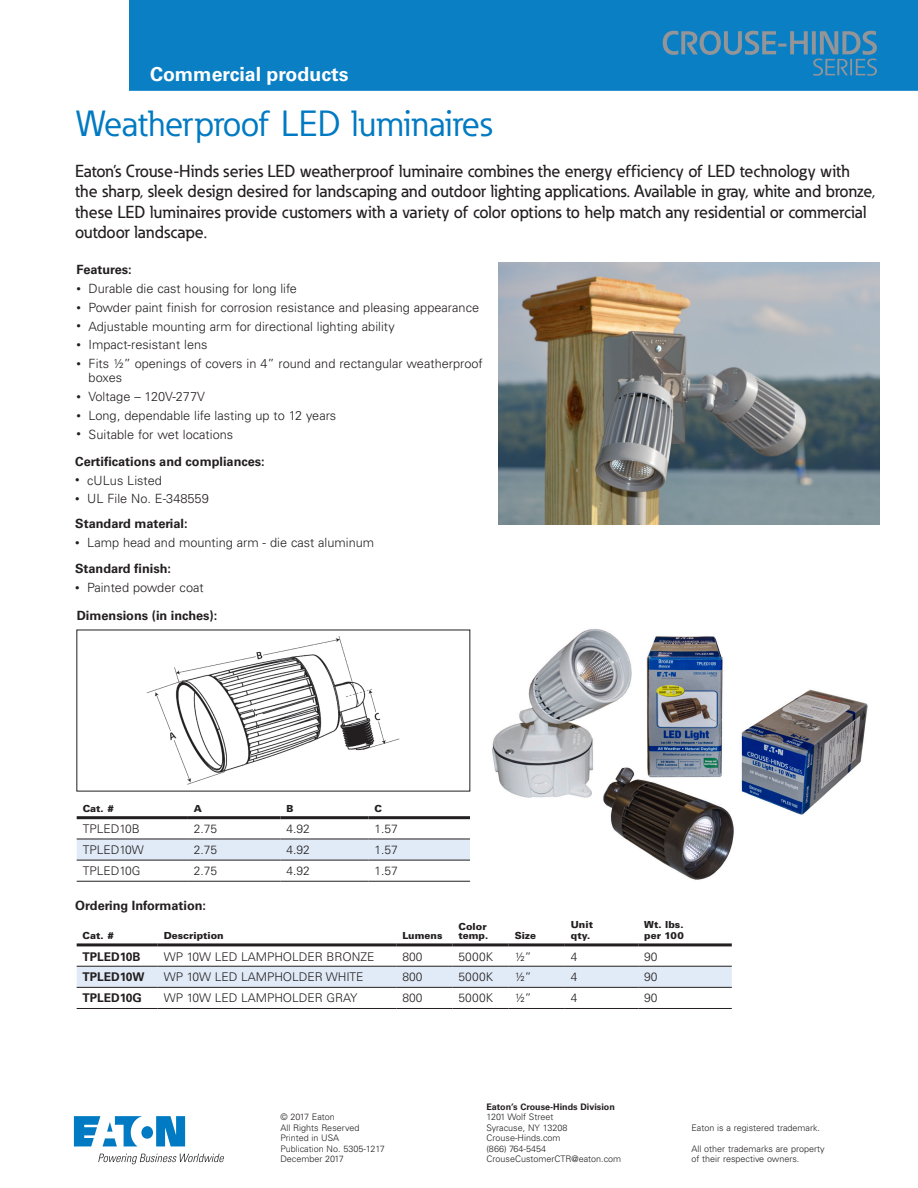
<style>
.page{position:relative;width:918px;height:1188px;background:#fff}
.page>*{position:absolute;margin:0;border:0;box-sizing:border-box;transform-origin:0 0}
._01_Overview__11_5_p{font:36px "Eaton";letter-spacing:-.005em;color:#007ac2}
.SubjectTitle{font:700 19.5px "Univers LT Std";color:#fff}
._01_Overview__11_5_p-2{font:500 17.25px/20.2px "Eaton";color:#231f20}
.t1{font:300 12.75px/14.2px "Univers LT Std";color:#231f20}
._02_Body_Head__8_5_p{font:700 12.75px "Univers LT Std";color:#231f20}
.Overview{font:300 12px "Univers LT Std";color:#231f20}
.t2{font:700 12px "Univers LT Std";color:#231f20}
.Overview-2{font:900 9.75px/11.2px "Univers LT Std";color:#231f20}
._09_Backpage_Body{font:300 9px/10.5px "Univers LT Std";color:#231f20}
._09_Backpage_Body-2{font:700 9px "Univers LT Std";color:#231f20}
.s1{font-size:9px}
</style>
<div class="page">
<div style="left:129px;top:0;width:789px;height:91px;background:#0a7fc4"></div>
<svg style="left:663px;top:31px;width:214px;height:45px"></svg>
<svg style="left:74px;top:1116px;width:111px;height:30px"></svg>
<svg style="left:98px;top:1154px;width:126px;height:10px"></svg>
<div style="left:77px;top:967px;width:655px;height:20px;background:#e1ebf7"></div>
<hr style="left:77px;top:943px;width:81px;height:3px;background:#231f20">
<hr style="left:158px;top:943px;width:238px;height:3px;background:#231f20">
<hr style="left:396px;top:943px;width:57px;height:3px;background:#231f20">
<hr style="left:453px;top:943px;width:56px;height:3px;background:#231f20">
<hr style="left:509px;top:943px;width:56px;height:3px;background:#231f20">
<hr style="left:565px;top:943px;width:73px;height:3px;background:#231f20">
<hr style="left:638px;top:943px;width:94px;height:3px;background:#231f20">
<hr style="left:77px;top:966px;width:81px;height:1px;background:#231f20">
<hr style="left:158px;top:966px;width:238px;height:1px;background:#231f20">
<hr style="left:396px;top:966px;width:57px;height:1px;background:#231f20">
<hr style="left:453px;top:966px;width:56px;height:1px;background:#231f20">
<hr style="left:509px;top:966px;width:56px;height:1px;background:#231f20">
<hr style="left:565px;top:966px;width:73px;height:1px;background:#231f20">
<hr style="left:638px;top:966px;width:94px;height:1px;background:#231f20">
<hr style="left:77px;top:987px;width:81px;height:1px;background:#231f20">
<hr style="left:158px;top:987px;width:238px;height:1px;background:#231f20">
<hr style="left:396px;top:987px;width:57px;height:1px;background:#231f20">
<hr style="left:453px;top:987px;width:56px;height:1px;background:#231f20">
<hr style="left:509px;top:987px;width:56px;height:1px;background:#231f20">
<hr style="left:565px;top:987px;width:73px;height:1px;background:#231f20">
<hr style="left:638px;top:987px;width:94px;height:1px;background:#231f20">
<hr style="left:77px;top:1008px;width:81px;height:1px;background:#231f20">
<hr style="left:158px;top:1008px;width:238px;height:1px;background:#231f20">
<hr style="left:396px;top:1008px;width:57px;height:1px;background:#231f20">
<hr style="left:453px;top:1008px;width:56px;height:1px;background:#231f20">
<hr style="left:509px;top:1008px;width:56px;height:1px;background:#231f20">
<hr style="left:565px;top:1008px;width:73px;height:1px;background:#231f20">
<hr style="left:638px;top:1008px;width:94px;height:1px;background:#231f20">
<img style="left:499px;top:262px;width:380px;height:262px">
<div style="left:77px;top:840px;width:393px;height:20px;background:#e1ebf7"></div>
<hr style="left:77px;top:816px;width:111px;height:3px;background:#231f20">
<hr style="left:188px;top:816px;width:92px;height:3px;background:#231f20">
<hr style="left:280px;top:816px;width:88px;height:3px;background:#231f20">
<hr style="left:368px;top:816px;width:102px;height:3px;background:#231f20">
<hr style="left:77px;top:839px;width:111px;height:1px;background:#231f20">
<hr style="left:188px;top:839px;width:92px;height:1px;background:#231f20">
<hr style="left:280px;top:839px;width:88px;height:1px;background:#231f20">
<hr style="left:368px;top:839px;width:102px;height:1px;background:#231f20">
<hr style="left:77px;top:860px;width:111px;height:1px;background:#231f20">
<hr style="left:188px;top:860px;width:92px;height:1px;background:#231f20">
<hr style="left:280px;top:860px;width:88px;height:1px;background:#231f20">
<hr style="left:368px;top:860px;width:102px;height:1px;background:#231f20">
<hr style="left:77px;top:881px;width:111px;height:1px;background:#231f20">
<hr style="left:188px;top:881px;width:92px;height:1px;background:#231f20">
<hr style="left:280px;top:881px;width:88px;height:1px;background:#231f20">
<hr style="left:368px;top:881px;width:102px;height:1px;background:#231f20">
<img style="left:492px;top:629px;width:376px;height:251px">
<img style="left:146px;top:636px;width:254px;height:149px">
<p class="SubjectTitle" style="left:150px;top:63px;width:200px">Commercial products</p>
<p class="_01_Overview__11_5_p" style="left:75px;top:100px;width:419px">Weatherproof LED luminaires</p>
<p class="_01_Overview__11_5_p-2" style="left:75px;top:161px;width:802px">Eaton’s Crouse-Hinds series LED weatherproof luminaire combines the energy efficiency of LED technology with the sharp, sleek design desired for landscaping and outdoor lighting applications. Available in gray, white and bronze, these LED luminaires provide customers with a variety of color options to help match any residential or commercial outdoor landscape.</p>
<p class="_02_Body_Head__8_5_p" style="left:77px;top:262px;width:57px">Features:</p>
<p class="t1" style="left:77px;top:281px;width:222px"><span class="s1">•</span> Durable die cast housing for long life</p>
<p class="t1" style="left:77px;top:300px;width:404px"><span class="s1">•</span> Powder paint finish for corrosion resistance and pleasing appearance</p>
<p class="t1" style="left:77px;top:319px;width:320px"><span class="s1">•</span> Adjustable mounting arm for directional lighting ability</p>
<p class="t1" style="left:77px;top:338px;width:132px"><span class="s1">•</span> Impact-resistant lens</p>
<p class="t1" style="left:89px;top:356px;width:396px;text-indent:-12px"><span class="s1">•</span> Fits 1/2” openings of covers in 4” round and rectangular weatherproof boxes</p>
<p class="t1" style="left:77px;top:389px;width:130px"><span class="s1">•</span> Voltage – 120V-277V</p>
<p class="t1" style="left:77px;top:408px;width:261px"><span class="s1">•</span> Long, dependable life lasting up to 12 years</p>
<p class="t1" style="left:77px;top:427px;width:158px"><span class="s1">•</span> Suitable for wet locations</p>
<p class="_02_Body_Head__8_5_p" style="left:75px;top:454px;width:191px">Certifications and compliances:</p>
<p class="t1" style="left:75px;top:473px;width:88px"><span class="s1">•</span> cULus Listed</p>
<p class="t1" style="left:75px;top:492px;width:135px"><span class="s1">•</span> UL File No. E-348559</p>
<p class="_02_Body_Head__8_5_p" style="left:75px;top:516px;width:114px">Standard material:</p>
<p class="t1" style="left:75px;top:535px;width:301px"><span class="s1">•</span> Lamp head and mounting arm - die cast aluminum</p>
<p class="_02_Body_Head__8_5_p" style="left:75px;top:561px;width:98px">Standard finish:</p>
<p class="t1" style="left:75px;top:580px;width:130px"><span class="s1">•</span> Painted powder coat</p>
<p class="_02_Body_Head__8_5_p" style="left:77px;top:608px;width:142px">Dimensions (in inches):</p>
<p class="Overview-2" style="left:83px;top:802px;width:33px">Cat. #</p>
<p class="Overview-2" style="left:194px;top:802px;width:10px">A</p>
<p class="Overview-2" style="left:286px;top:802px;width:9px">B</p>
<p class="Overview-2" style="left:374px;top:802px;width:9px">C</p>
<p class="Overview" style="left:83px;top:822px;width:59px">TPLED10B</p>
<p class="Overview" style="left:194px;top:822px;width:25px">2.75</p>
<p class="Overview" style="left:286px;top:822px;width:25px">4.92</p>
<p class="Overview" style="left:374px;top:822px;width:25px">1.57</p>
<p class="Overview" style="left:83px;top:842px;width:63px">TPLED10W</p>
<p class="Overview" style="left:194px;top:842px;width:25px">2.75</p>
<p class="Overview" style="left:286px;top:842px;width:25px">4.92</p>
<p class="Overview" style="left:374px;top:842px;width:25px">1.57</p>
<p class="Overview" style="left:83px;top:864px;width:59px">TPLED10G</p>
<p class="Overview" style="left:194px;top:864px;width:25px">2.75</p>
<p class="Overview" style="left:286px;top:864px;width:25px">4.92</p>
<p class="Overview" style="left:374px;top:864px;width:25px">1.57</p>
<p class="_02_Body_Head__8_5_p" style="left:75px;top:898px;width:132px">Ordering Information:</p>
<p class="Overview-2" style="left:83px;top:930px;width:33px">Cat. #</p>
<p class="Overview-2" style="left:164px;top:930px;width:62px">Description</p>
<p class="Overview-2" style="left:402px;top:930px;width:42px">Lumens</p>
<p class="Overview-2" style="left:459px;top:922px;width:31px;line-height:9px">Color temp.</p>
<p class="Overview-2" style="left:515px;top:930px;width:23px">Size</p>
<p class="Overview-2" style="left:571px;top:918px;width:24px">Unit qty.</p>
<p class="Overview-2" style="left:644px;top:918px;width:41px">Wt. lbs. per 100</p>
<p class="t2" style="left:83px;top:949px;width:59px">TPLED10B</p>
<p class="Overview" style="left:164px;top:949px;width:212px">WP 10W LED LAMPHOLDER BRONZE</p>
<p class="Overview" style="left:402px;top:949px;width:22px">800</p>
<p class="Overview" style="left:459px;top:949px;width:36px">5000K</p>
<p class="Overview" style="left:515px;top:949px;width:18px">1/2”</p>
<p class="Overview" style="left:571px;top:949px;width:8px">4</p>
<p class="Overview" style="left:644px;top:949px;width:15px">90</p>
<p class="t2" style="left:83px;top:970px;width:63px">TPLED10W</p>
<p class="Overview" style="left:164px;top:970px;width:201px">WP 10W LED LAMPHOLDER WHITE</p>
<p class="Overview" style="left:402px;top:970px;width:22px">800</p>
<p class="Overview" style="left:459px;top:970px;width:36px">5000K</p>
<p class="Overview" style="left:515px;top:970px;width:18px">1/2”</p>
<p class="Overview" style="left:571px;top:970px;width:8px">4</p>
<p class="Overview" style="left:644px;top:970px;width:15px">90</p>
<p class="t2" style="left:83px;top:991px;width:61px">TPLED10G</p>
<p class="Overview" style="left:164px;top:991px;width:195px">WP 10W LED LAMPHOLDER GRAY</p>
<p class="Overview" style="left:402px;top:991px;width:22px">800</p>
<p class="Overview" style="left:459px;top:991px;width:36px">5000K</p>
<p class="Overview" style="left:515px;top:991px;width:18px">1/2”</p>
<p class="Overview" style="left:571px;top:991px;width:8px">4</p>
<p class="Overview" style="left:644px;top:991px;width:15px">90</p>
<p class="_09_Backpage_Body" style="left:280px;top:1112px;width:56px">© 2017 Eaton</p>
<p class="_09_Backpage_Body" style="left:280px;top:1123px;width:81px">All Rights Reserved</p>
<p class="_09_Backpage_Body" style="left:280px;top:1133px;width:60px">Printed in USA</p>
<p class="_09_Backpage_Body" style="left:280px;top:1144px;width:106px">Publication No. 5305-1217</p>
<p class="_09_Backpage_Body" style="left:280px;top:1154px;width:65px">December 2017</p>
<p class="_09_Backpage_Body-2" style="left:486px;top:1102px;width:130px">Eaton’s Crouse-Hinds Division</p>
<p class="_09_Backpage_Body" style="left:486px;top:1112px;width:68px">1201 Wolf Street</p>
<p class="_09_Backpage_Body" style="left:486px;top:1123px;width:82px">Syracuse, NY 13208</p>
<p class="_09_Backpage_Body" style="left:486px;top:1133px;width:76px">Crouse-Hinds.com</p>
<p class="_09_Backpage_Body" style="left:486px;top:1144px;width:61px">(866) 764-5454</p>
<p class="_09_Backpage_Body" style="left:486px;top:1154px;width:136px">CrouseCustomerCTR@eaton.com</p>
<p class="_09_Backpage_Body" style="left:691px;top:1123px;width:130px">Eaton is a registered trademark.</p>
<p class="_09_Backpage_Body" style="left:691px;top:1144px;width:135px">All other trademarks are property of their respective owners.</p>
</div>
